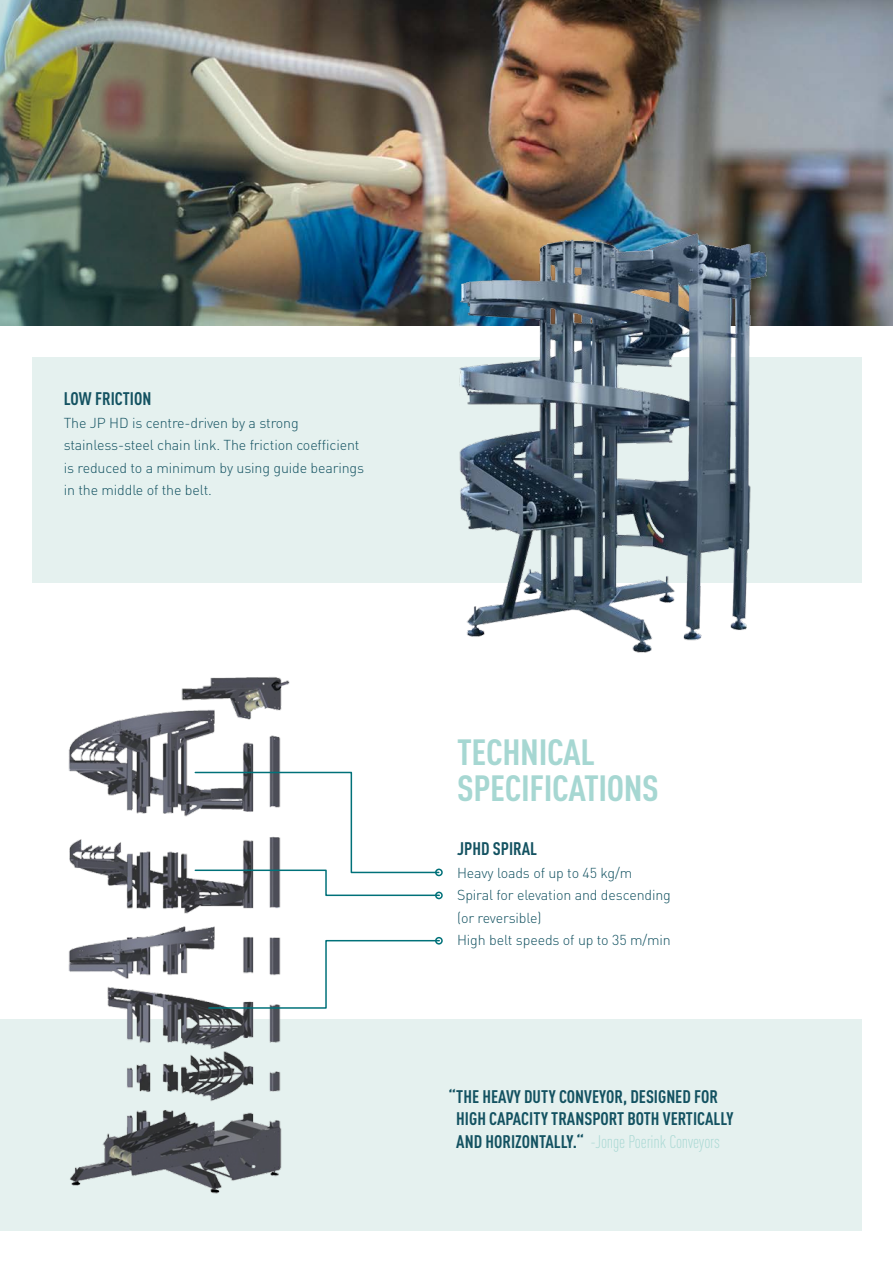
<style>
.page{position:relative;width:893px;height:1263px;background:#fff}
.page>*{position:absolute;margin:0;border:0;box-sizing:border-box;transform-origin:0 0}
.t1{font:700 36px/36px "DIN Cond";letter-spacing:-.01em;color:#a6d7d2;scale:1.05 1}
.t2{font:700 18px/22.5px "DIN Cond";color:#135261}
.t3{font:300 14.25px/22.5px "DIN Pro";letter-spacing:-.01em;color:#135261}
.s1{font-weight:300;color:#a6d7d2}
</style>
<div class="page">
<div style="left:0;top:1019px;width:861px;height:212px;background:#e5f1ef"></div>
<div style="left:32px;top:357px;width:829px;height:226px;background:#e5f1ef"></div>
<img style="left:0;top:0;width:893px;height:325px">
<div style="left:435px;top:868px;width:8px;height:8px;border:2px solid #007179;border-radius:50%"></div>
<div style="left:435px;top:891px;width:8px;height:8px;border:2px solid #007179;border-radius:50%"></div>
<div style="left:435px;top:937px;width:8px;height:7px;border:2px solid #007179;border-radius:50%"></div>
<img style="left:425px;top:228px;width:372px;height:425px">
<img style="left:68px;top:677px;width:222px;height:517px">
<svg style="left:194px;top:771px;width:247px;height:126px"></svg>
<svg style="left:207px;top:939px;width:234px;height:70px"></svg>
<p class="t2" style="left:64px;top:387px;width:89px">LOW FRICTION</p>
<p class="t3" style="left:64px;top:411px;width:302px">The JP HD is centre-driven by a strong stainless-steel chain link. The friction coefficient is reduced to a minimum by using guide bearings in the middle of the belt.</p>
<h1 class="t1" style="left:457px;top:733px;width:194px">TECHNICAL<br>SPECIFICATIONS</h1>
<p class="t2" style="left:457px;top:837px;width:81px">JPHD SPIRAL</p>
<p class="t3" style="left:457px;top:861px;width:215px">Heavy loads of up to 45 kg/m<br>Spiral for elevation and descending (or reversible)<br>High belt speeds of up to 35 m/min</p>
<p class="t2" style="left:456px;top:1084px;width:279px;text-indent:-8px">“THE HEAVY DUTY CONVEYOR, DESIGNED FOR<br>HIGH CAPACITY TRANSPORT BOTH VERTICALLY<br>AND HORIZONTALLY.“ <span class="s1">-Jonge Poerink Conveyors</span></p>
</div>
